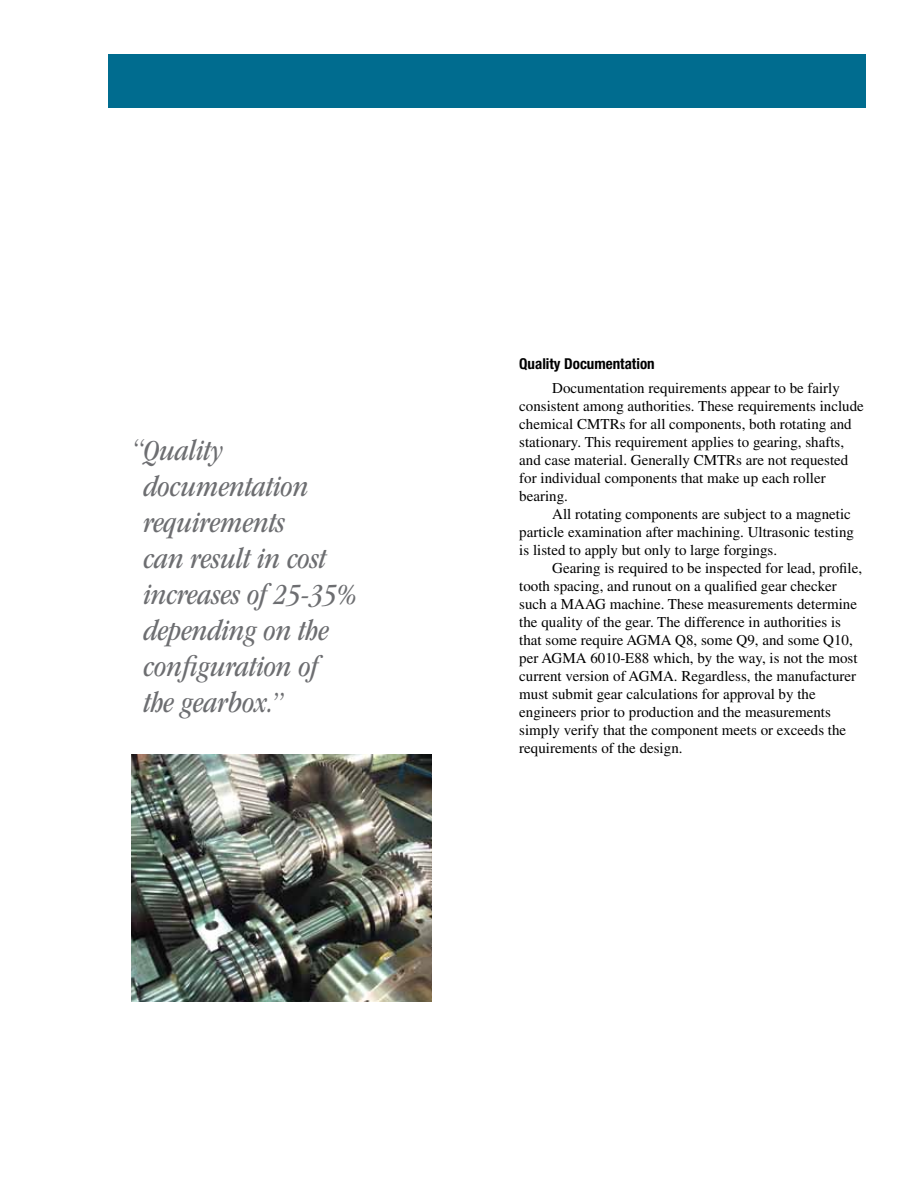
<style>
.page{position:relative;width:918px;height:1188px;background:#fff}
.page>*{position:absolute;margin:0;border:0;box-sizing:border-box;transform-origin:0 0}
.t1{font:italic condensed 30px/36px "ITC Garamond Std";color:#6d6e71}
.t2{font:15px/18px "Times LT Std";color:#000}
.t3{font:700 condensed 15px "Helvetica Neue LT Std";color:#000}
</style>
<div class="page">
<div style="left:108px;top:54px;width:757px;height:54px;background:#006c8f"></div>
<img style="left:132px;top:755px;width:300px;height:247px">
<h1 class="t1" style="left:144px;top:433px;width:214px;text-indent:-12px">“Quality documentation requirements<br>can result in cost increases of 25-35% depending on the configuration of the gearbox.”</h1>
<p class="t3" style="left:519px;top:354px;width:137px">Quality Documentation</p>
<p class="t2" style="left:519px;top:379px;width:346px;text-indent:33px">Documentation requirements appear to be fairly consistent among authorities. These requirements include chemical CMTRs for all components, both rotating and stationary. This requirement applies to gearing, shafts, and case material. Generally CMTRs are not requested for individual components that make up each roller bearing.</p>
<p class="t2" style="left:519px;top:505px;width:336px;text-indent:33px">All rotating components are subject to a magnetic particle examination after machining. Ultrasonic testing is listed to apply but only to large forgings.</p>
<p class="t2" style="left:519px;top:559px;width:344px;text-indent:33px">Gearing is required to be inspected for lead, profile, tooth spacing, and runout on a qualified gear checker such a MAAG machine. These measurements determine the quality of the gear. The difference in authorities is that some require AGMA Q8, some Q9, and some Q10, per AGMA 6010-E88 which, by the way, is not the most current version of AGMA. Regardless, the manufacturer must submit gear calculations for approval by the engineers prior to production and the measurements simply verify that the component meets or exceeds the requirements of the design.</p>
</div>
